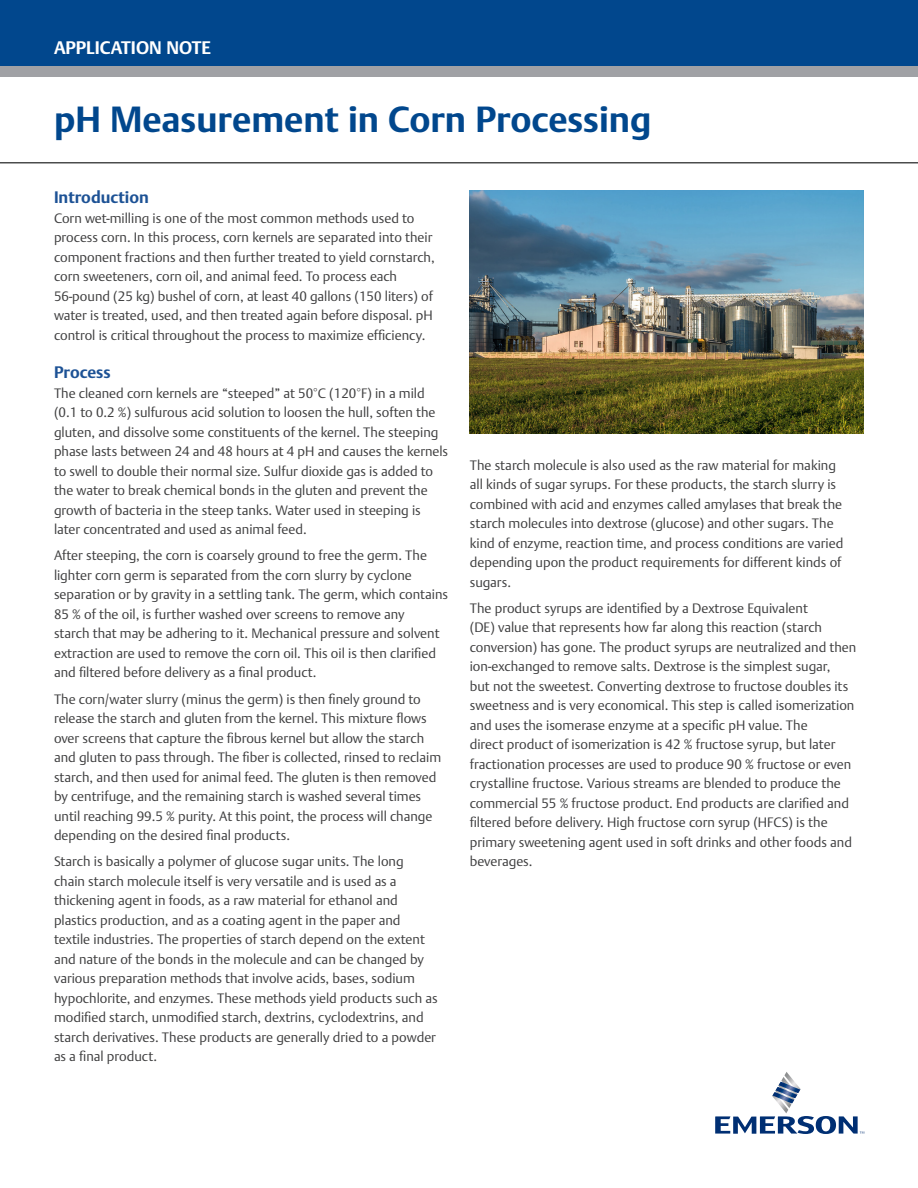
<style>
.page{position:relative;width:918px;height:1188px;background:#fff}
.page>*{position:absolute;margin:0;border:0;box-sizing:border-box;transform-origin:0 0}
.t1{font:700 36px "DTL Argo TOT";color:#01478d}
.t2{font:700 18px "DTL Argo TOT";color:#fff}
.Section_Title{font:700 16.5px "DTL Argo TOT";color:#1d5295}
.Body_Text_Regular{font:300 13.5px/19.5px "DTL Argo TOT";color:#3e3e3f}
</style>
<div class="page">
<div style="left:0;top:0;width:918px;height:66px;background:#01478d"></div>
<div style="left:0;top:66px;width:918px;height:11px;background:#a0a1a5"></div>
<hr style="left:0;top:162px;width:918px;height:2px;background:#4b4c4d">
<svg style="left:715px;top:1072px;width:149px;height:62px"></svg>
<img style="left:470px;top:190px;width:394px;height:243px">
<p class="t2" style="left:54px;top:37px;width:159px">APPLICATION NOTE</p>
<p class="t1" style="left:54px;top:98px;width:599px">pH Measurement in Corn Processing</p>
<p class="Section_Title" style="left:54px;top:187px;width:96px">Introduction</p>
<p class="Body_Text_Regular" style="left:54px;top:208px;width:382px">Corn wet-milling is one of the most common methods used to process corn. In this process, corn kernels are separated into their component fractions and then further treated to yield cornstarch, corn sweeteners, corn oil, and animal feed. To process each 56-pound (25 kg) bushel of corn, at least 40 gallons (150 liters) of water is treated, used, and then treated again before disposal. pH control is critical throughout the process to maximize efficiency.</p>
<p class="Section_Title" style="left:54px;top:363px;width:58px">Process</p>
<p class="Body_Text_Regular" style="left:54px;top:383px;width:396px">The cleaned corn kernels are “steeped” at 50°C (120°F) in a mild (0.1 to 0.2 %) sulfurous acid solution to loosen the hull, soften the gluten, and dissolve some constituents of the kernel. The steeping phase lasts between 24 and 48 hours at 4 pH and causes the kernels to swell to double their normal size. Sulfur dioxide gas is added to the water to break chemical bonds in the gluten and prevent the growth of bacteria in the steep tanks. Water used in steeping is later concentrated and used as animal feed.</p>
<p class="Body_Text_Regular" style="left:54px;top:546px;width:396px">After steeping, the corn is coarsely ground to free the germ. The lighter corn germ is separated from the corn slurry by cyclone separation or by gravity in a settling tank. The germ, which contains 85 % of the oil, is further washed over screens to remove any<br>starch that may be adhering to it. Mechanical pressure and solvent extraction are used to remove the corn oil. This oil is then clarified and filtered before delivery as a final product.</p>
<p class="Body_Text_Regular" style="left:54px;top:689px;width:389px">The corn/water slurry (minus the germ) is then finely ground to release the starch and gluten from the kernel. This mixture flows over screens that capture the fibrous kernel but allow the starch and gluten to pass through. The fiber is collected, rinsed to reclaim starch, and then used for animal feed. The gluten is then removed by centrifuge, and the remaining starch is washed several times until reaching 99.5 % purity. At this point, the process will change depending on the desired final products.</p>
<p class="Body_Text_Regular" style="left:54px;top:852px;width:385px">Starch is basically a polymer of glucose sugar units. The long chain starch molecule itself is very versatile and is used as a thickening agent in foods, as a raw material for ethanol and plastics production, and as a coating agent in the paper and textile industries. The properties of starch depend on the extent and nature of the bonds in the molecule and can be changed by various preparation methods that involve acids, bases, sodium hypochlorite, and enzymes. These methods yield products such as modified starch, unmodified starch, dextrins, cyclodextrins, and starch derivatives. These products are generally dried to a powder as a final product.</p>
<p class="Body_Text_Regular" style="left:470px;top:455px;width:375px">The starch molecule is also used as the raw material for making all kinds of sugar syrups. For these products, the starch slurry is combined with acid and enzymes called amylases that break the starch molecules into dextrose (glucose) and other sugars. The kind of enzyme, reaction time, and process conditions are varied depending upon the product requirements for different kinds of sugars.</p>
<p class="Body_Text_Regular" style="left:470px;top:598px;width:388px">The product syrups are identified by a Dextrose Equivalent<br>(DE) value that represents how far along this reaction (starch conversion) has gone. The product syrups are neutralized and then ion-exchanged to remove salts. Dextrose is the simplest sugar,<br>but not the sweetest. Converting dextrose to fructose doubles its sweetness and is very economical. This step is called isomerization and uses the isomerase enzyme at a specific pH value. The<br>direct product of isomerization is 42 % fructose syrup, but later fractionation processes are used to produce 90 % fructose or even crystalline fructose. Various streams are blended to produce the commercial 55 % fructose product. End products are clarified and filtered before delivery. High fructose corn syrup (HFCS) is the primary sweetening agent used in soft drinks and other foods and beverages.</p>
</div>
